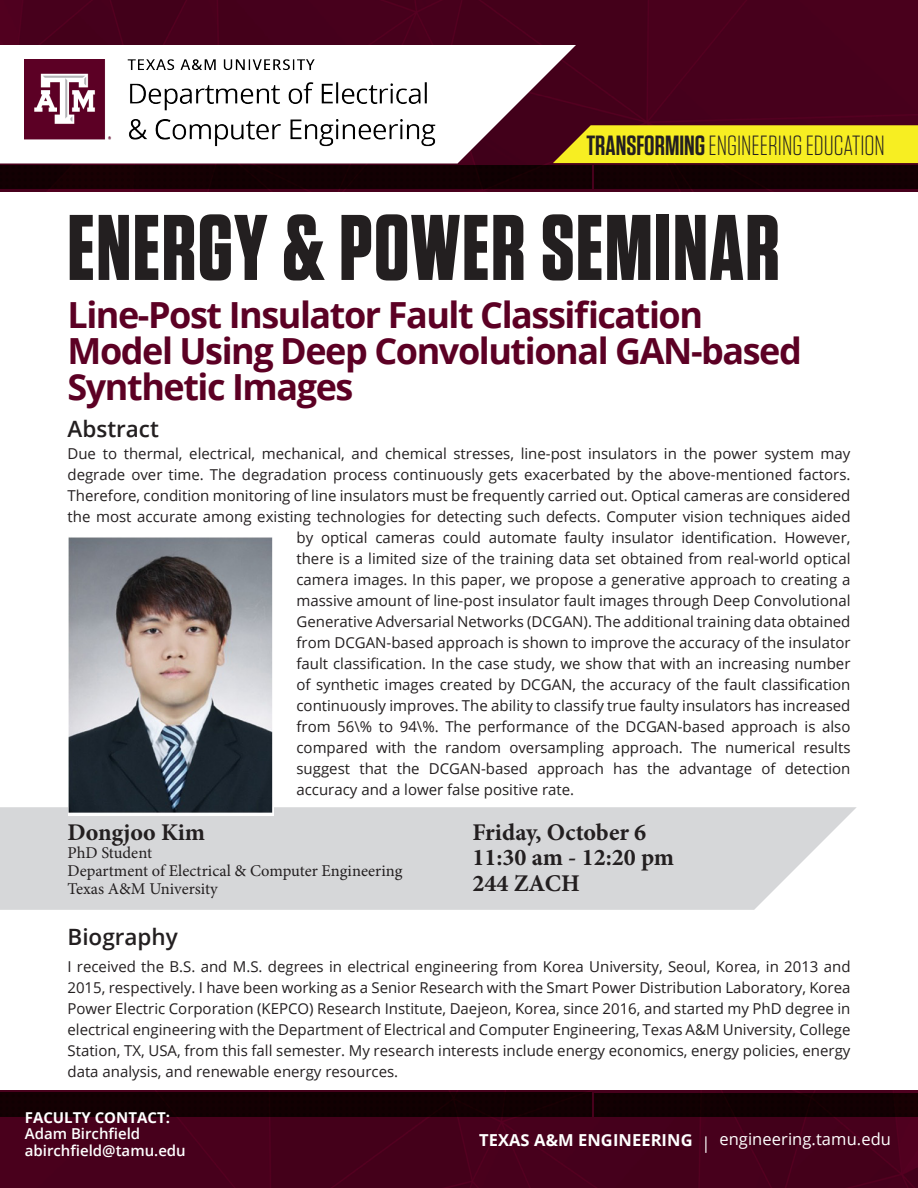
<style>
.page{position:relative;width:918px;height:1188px;background:#fff}
.page>*{position:absolute;margin:0;border:0;box-sizing:border-box;transform-origin:0 0}
.Name{font:700 93px "Tungsten";letter-spacing:.02em;color:#231f20;scale:.95 1}
.Name-2{font:700 36px/36px "Open Sans";letter-spacing:-.04em;color:#5c0024}
.Name-3{font:300 27.75px "Tungsten";color:#231f20}
.Name-4{font:700 24px "Minion Pro";color:#231f20}
.Name-5{font:600 22.5px "Open Sans";color:#231f20}
.Name-6{font:16.5px "Minion Pro";color:#231f20}
.t1{font:16.5px "Open Sans";letter-spacing:.005em;color:#fff}
.Name-7{font:15px/21px "Open Sans";color:#231f20;text-align:justify}
.Name-8{font:600 15px "Open Sans";color:#fff}
.Name-9{font:700 15px "Open Sans";color:#fff}
.s1{font-weight:600}
.s2{font-weight:700}
</style>
<div class="page">
<div style="left:0;top:1091px;width:918px;height:97px;background:#47001c"></div>
<div style="left:0;top:1093px;width:918px;height:23px;background:#120002"></div>
<svg style="left:0;top:807px;width:857px;height:103px;background:#d8d9db"></svg>
<div style="left:0;top:0;width:918px;height:191px;background:#47001c"></div>
<svg style="left:0;top:45px;width:576px;height:80px"></svg>
<img style="left:25px;top:60px;width:410px;height:65px">
<svg style="left:0;top:125px;width:918px;height:63px"></svg>
<img style="left:68px;top:537px;width:206px;height:278px">
<p class="Name-3" style="left:586px;top:131px;width:300px"><span class="s1">TRANSFORMING</span> ENGINEERING EDUCATION</p>
<p class="Name" style="left:68px;top:198px;width:751px">ENERGY &amp; POWER SEMINAR</p>
<p class="Name-2" style="left:68px;top:296px;width:736px">Line-Post Insulator Fault Classification<br>Model Using Deep Convolutional GAN-based<br>Synthetic Images</p>
<p class="Name-5" style="left:68px;top:413px;width:93px">Abstract</p>
<p class="Name-7" style="left:68px;top:443px;width:785px">Due to thermal, electrical, mechanical, and chemical stresses, line-post insulators in the power system may</p>
<p class="Name-7" style="left:68px;top:464px;width:785px">degrade over time. The degradation process continuously gets exacerbated by the above-mentioned factors.</p>
<p class="Name-7" style="left:68px;top:485px;width:785px">Therefore, condition monitoring of line insulators must be frequently carried out. Optical cameras are considered</p>
<p class="Name-7" style="left:68px;top:506px;width:785px">the most accurate among existing technologies for detecting such defects. Computer vision techniques aided</p>
<p class="Name-7" style="left:296px;top:527px;width:556px">by optical cameras could automate faulty insulator identification. However,</p>
<p class="Name-7" style="left:296px;top:548px;width:556px">there is a limited size of the training data set obtained from real-world optical</p>
<p class="Name-7" style="left:296px;top:569px;width:556px">camera images. In this paper, we propose a generative approach to creating a</p>
<p class="Name-7" style="left:296px;top:590px;width:556px">massive amount of line-post insulator fault images through Deep Convolutional</p>
<p class="Name-7" style="left:296px;top:611px;width:556px">Generative Adversarial Networks (DCGAN). The additional training data obtained</p>
<p class="Name-7" style="left:296px;top:632px;width:556px">from DCGAN-based approach is shown to improve the accuracy of the insulator</p>
<p class="Name-7" style="left:296px;top:653px;width:556px">fault classification. In the case study, we show that with an increasing number</p>
<p class="Name-7" style="left:296px;top:674px;width:556px">of synthetic images created by DCGAN, the accuracy of the fault classification</p>
<p class="Name-7" style="left:296px;top:695px;width:556px">continuously improves. The ability to classify true faulty insulators has increased</p>
<p class="Name-7" style="left:296px;top:716px;width:556px">from 56\% to 94\%. The performance of the DCGAN-based approach is also</p>
<p class="Name-7" style="left:296px;top:737px;width:556px">compared with the random oversampling approach. The numerical results</p>
<p class="Name-7" style="left:296px;top:758px;width:556px">suggest that the DCGAN-based approach has the advantage of detection</p>
<p class="Name-7" style="left:296px;top:779px;width:279px">accuracy and a lower false positive rate.</p>
<p class="Name-4" style="left:68px;top:815px;width:139px">Dongjoo Kim</p>
<p class="Name-6" style="left:68px;top:841px;width:86px">PhD Student</p>
<p class="Name-6" style="left:68px;top:859px;width:336px">Department of Electrical &amp; Computer Engineering</p>
<p class="Name-6" style="left:68px;top:877px;width:152px">Texas A&amp;M University</p>
<p class="Name-4" style="left:472px;top:815px;width:175px">Friday, October 6</p>
<p class="Name-4" style="left:472px;top:840px;width:203px">11:30 am - 12:20 pm</p>
<p class="Name-4" style="left:472px;top:866px;width:109px">244 ZACH</p>
<p class="Name-5" style="left:68px;top:921px;width:112px">Biography</p>
<p class="Name-7" style="left:68px;top:955px;width:785px">I received the B.S. and M.S. degrees in electrical engineering from Korea University, Seoul, Korea, in 2013 and 2015, respectively. I have been working as a Senior Research with the Smart Power Distribution Laboratory, Korea Power Electric Corporation (KEPCO) Research Institute, Daejeon, Korea, since 2016, and started my PhD degree in electrical engineering with the Department of Electrical and Computer Engineering, Texas A&amp;M University, College Station, TX, USA, from this fall semester. My research interests include energy economics, energy policies, energy data analysis, and renewable energy resources.</p>
<p class="Name-9" style="left:25px;top:1107px;width:147px">FACULTY CONTACT:</p>
<p class="Name-8" style="left:25px;top:1124px;width:117px">Adam Birchfield</p>
<p class="Name-8" style="left:25px;top:1140px;width:163px">abirchfield@tamu.edu</p>
<p class="t1" style="left:479px;top:1127px;width:413px"><span class="s2">TEXAS A&amp;M ENGINEERING</span> | engineering.tamu.edu</p>
</div>
